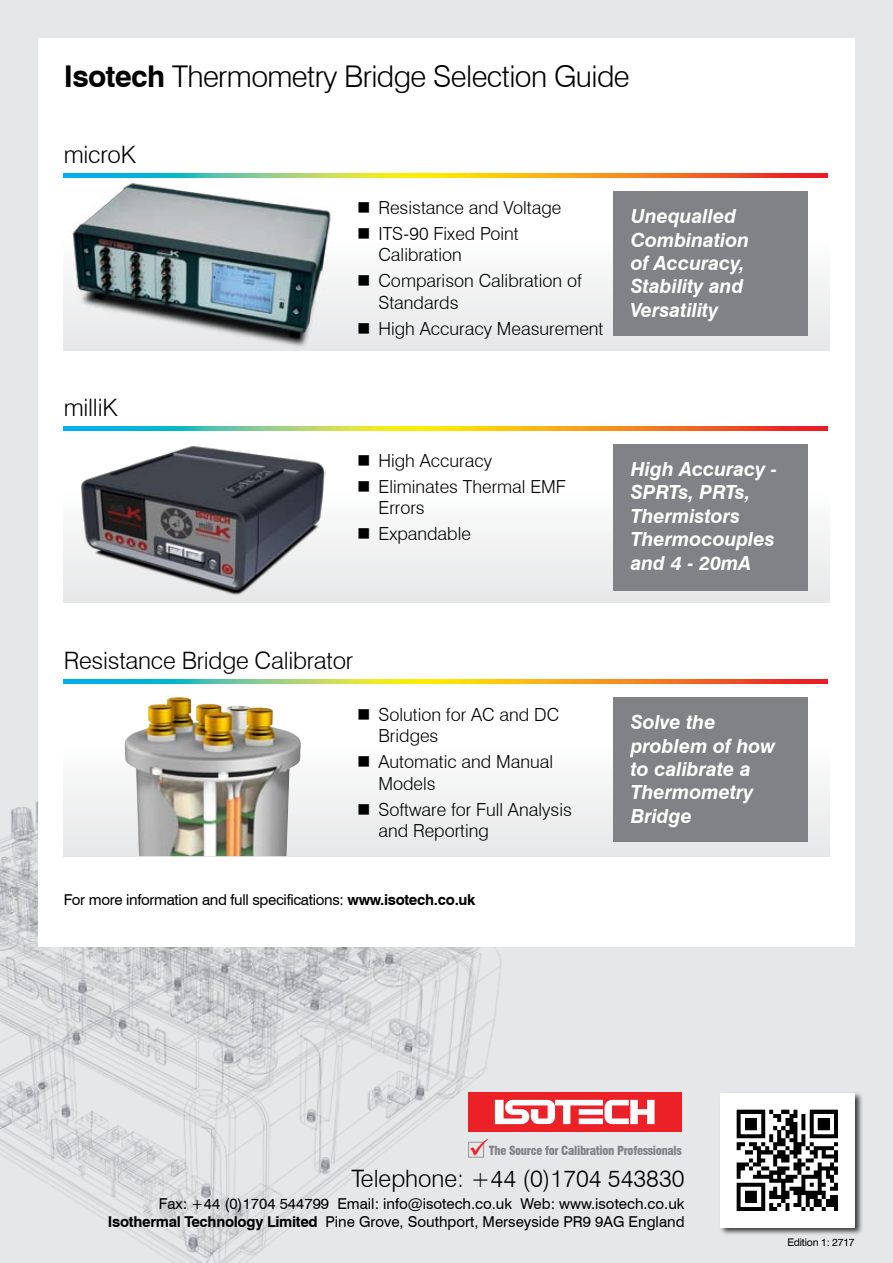
<style>
.page{position:relative;width:893px;height:1263px;background:#e6e7e8}
.page>*{position:absolute;margin:0;border:0;box-sizing:border-box;transform-origin:0 0}
.t1{font:300 30px "Swiss 721 BT";letter-spacing:-.02em;color:#000}
.t2{font:300 24px "Swiss 721 BT";letter-spacing:-.01em;color:#000}
.t3{font:italic 700 19.5px/23.4px "Swiss 721 BT";color:#fff}
.t4{font:300 18px/21.6px "Swiss 721 BT";color:#000}
.t5{font:15px/18px "Swiss 721 BT";color:#000;text-align:right}
.t6{font:15px "Swiss 721 BT";letter-spacing:-.02em;color:#000}
.t7{font:900 condensed 12.3px "Swiss 721 BT";letter-spacing:-.03em;color:#808285}
.t8{font:10.5px "Swiss 721 BT";letter-spacing:-.02em;color:#000}
.s1{font-weight:700}
.s2{color:#ec2027}
</style>
<div class="page">
<img style="left:0;top:801px;width:502px;height:462px">
<div style="left:38px;top:38px;width:817px;height:909px;background:#fff"></div>
<div style="left:468px;top:1092px;width:213px;height:40px;background:#ec2027"></div>
<svg style="left:495px;top:1100px;width:159px;height:24px"></svg>
<div style="left:468px;top:1142px;width:16px;height:15px;border:1px solid #939598"></div>
<div style="left:719px;top:1091px;width:150px;height:150px;background:#000;opacity:.75"></div>
<img style="left:721px;top:1093px;width:134px;height:134px">
<img style="left:64px;top:174px;width:763px;height:4px">
<div style="left:64px;top:240px;width:765px;height:110px;background:#f0f1f1"></div>
<div style="left:614px;top:191px;width:194px;height:145px;background:#808285"></div>
<img style="left:67px;top:183px;width:270px;height:167px">
<img style="left:64px;top:426px;width:763px;height:5px">
<div style="left:64px;top:492px;width:765px;height:111px;background:#f0f1f1"></div>
<div style="left:614px;top:444px;width:194px;height:146px;background:#808285"></div>
<img style="left:79px;top:445px;width:246px;height:151px">
<img style="left:64px;top:680px;width:763px;height:4px">
<div style="left:64px;top:746px;width:765px;height:110px;background:#f0f1f1"></div>
<div style="left:614px;top:697px;width:194px;height:144px;background:#808285"></div>
<img style="left:124px;top:697px;width:177px;height:159px">
<h1 class="t1" style="left:64px;top:58px;width:568px"><span class="s1">Isotech</span> Thermometry Bridge Selection Guide</h1>
<h2 class="t2" style="left:64px;top:140px;width:74px">microK</h2>
<h2 class="t2" style="left:64px;top:392px;width:55px">milliK</h2>
<p class="t4" style="left:357px;top:196px;width:206px">■ Resistance and Voltage</p>
<p class="t4" style="left:378px;top:222px;width:142px;text-indent:-21px">■ ITS-90 Fixed Point<br>Calibration</p>
<p class="t4" style="left:378px;top:270px;width:205px;text-indent:-21px">■ Comparison Calibration of<br>Standards</p>
<p class="t4" style="left:357px;top:317px;width:248px">■ High Accuracy Measurement</p>
<p class="t3" style="left:631px;top:204px;width:120px">Unequalled<br>Combination of Accuracy,<br>Stability and<br>Versatility</p>
<p class="t4" style="left:357px;top:450px;width:136px">■ High Accuracy</p>
<p class="t4" style="left:378px;top:475px;width:189px;text-indent:-21px">■ Eliminates Thermal EMF<br>Errors</p>
<p class="t4" style="left:357px;top:523px;width:115px">■ Expandable</p>
<p class="t3" style="left:631px;top:457px;width:148px">High Accuracy -<br>SPRTs, PRTs,<br>Thermistors<br>Thermocouples and 4 - 20mA</p>
<h2 class="t2" style="left:64px;top:646px;width:291px">Resistance Bridge Calibrator</h2>
<p class="t4" style="left:378px;top:703px;width:182px;text-indent:-21px">■ Solution for AC and DC<br>Bridges</p>
<p class="t4" style="left:378px;top:751px;width:176px;text-indent:-21px">■ Automatic and Manual<br>Models</p>
<p class="t4" style="left:378px;top:798px;width:195px;text-indent:-21px">■ Software for Full Analysis and Reporting</p>
<p class="t6" style="left:64px;top:891px;width:413px">For more information and full specifications: <span class="s1">www.isotech.co.uk</span></p>
<p class="t3" style="left:631px;top:710px;width:146px">Solve the problem of how to calibrate a<br>Thermometry<br>Bridge</p>
<p class="t7" style="left:469px;top:1143px;width:215px"><span class="s2">✓</span>The Source for Calibration Professionals</p>
<h2 class="t2" style="left:351px;top:1164px;width:335px">Telephone: +44 (0)1704 543830</h2>
<p class="t5" style="left:108px;top:1195px;width:578px">Fax: +44 (0)1704 544799 Email: info@isotech.co.uk Web: www.isotech.co.uk<br><span class="s1">Isothermal Technology Limited</span> Pine Grove, Southport, Merseyside PR9 9AG England</p>
<p class="t8" style="left:787px;top:1236px;width:69px">Edition 1: 2717</p>
</div>
